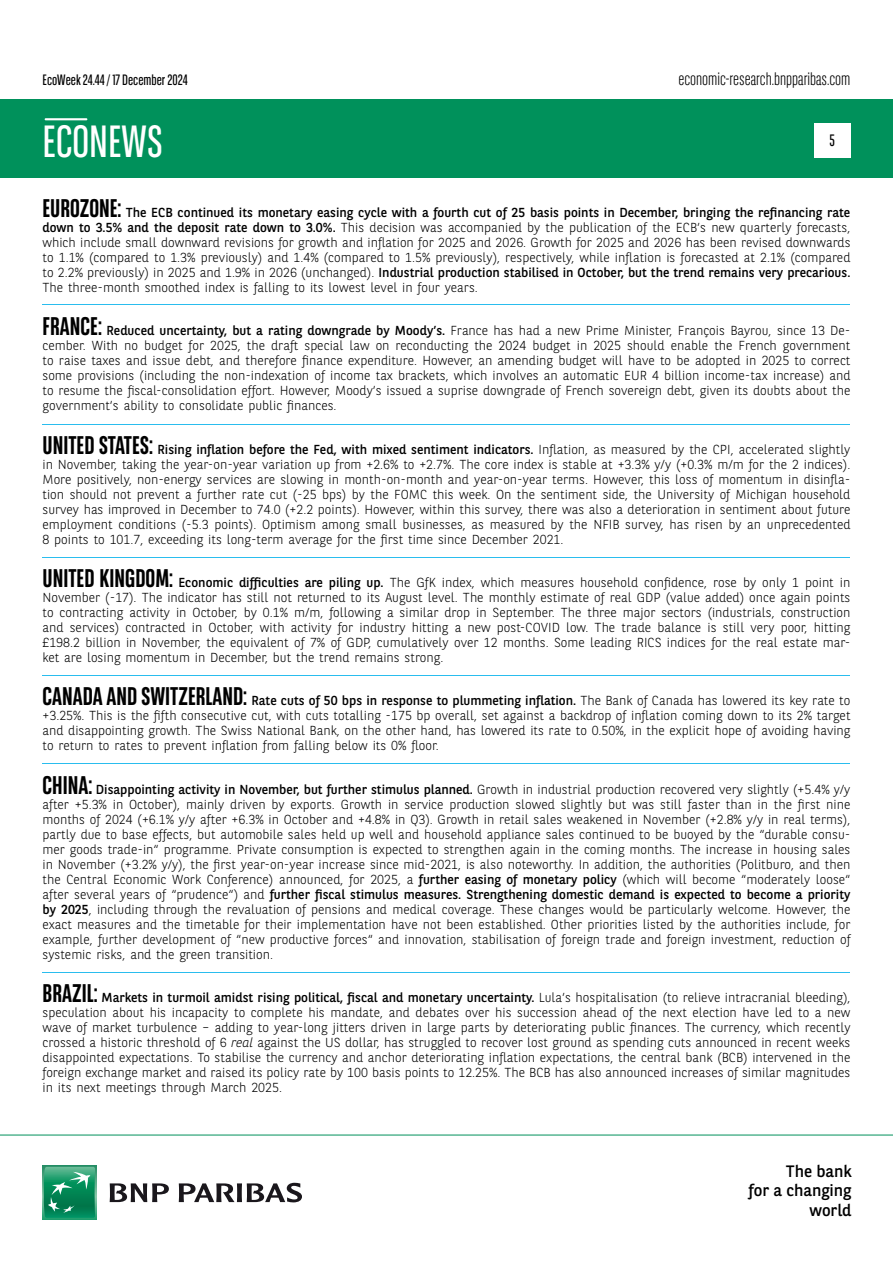
<style>
.page{position:relative;width:893px;height:1263px;background:#fff}
.page>*{position:absolute;margin:0;border:0;box-sizing:border-box;transform-origin:0 0}
.t1{font:45px "BNPP Sans Condensed";color:#fff}
.t2{font:300 18px "BNPP Sans Condensed";color:#000}
.t3{font:16.5px/19.8px "BNPP Sans";color:#000;text-align:right}
.t4{font:16.5px "BNPP Sans Condensed";color:#000}
.t5{font:15px "BNPP Sans Condensed";color:#000}
.t6{font:300 13.05px/15px "BNPP Sans";color:#000;text-align:justify}
.s1{font-family:"BNPP Sans Condensed";font-weight:700;font-size:25.5px}
.s2{font-weight:400}
.s3{font-style:italic}
</style>
<div class="page">
<div style="left:1px;top:99px;width:892px;height:78px;background:#00915b"></div>
<svg style="left:43px;top:1166px;width:53px;height:53px"></svg>
<svg style="left:44px;top:1167px;width:51px;height:51px;background:#26996e"></svg>
<svg style="left:110px;top:1183px;width:59px;height:19px"></svg>
<svg style="left:179px;top:1183px;width:123px;height:19px"></svg>
<hr style="left:0;top:1135px;width:893px;height:1px;background:#00915b">
<div style="left:814px;top:123px;width:36px;height:34px;background:#fff"></div>
<hr style="left:43px;top:972px;width:807px;height:1px;background:#2abdee">
<hr style="left:45px;top:118px;width:42px;height:2px;background:#fff">
<hr style="left:43px;top:763px;width:807px;height:1px;background:#2abdee">
<hr style="left:43px;top:675px;width:807px;height:1px;background:#2abdee">
<hr style="left:43px;top:557px;width:807px;height:1px;background:#2abdee">
<hr style="left:43px;top:424px;width:807px;height:1px;background:#2abdee">
<hr style="left:43px;top:304px;width:807px;height:1px;background:#2abdee">
<p class="t5" style="left:43px;top:70px;width:147px">EcoWeek 24.44 / 17 December 2024</p>
<h2 class="t2" style="left:678px;top:67px;width:174px">economic-research.bnpparibas.com</h2>
<h1 class="t1" style="left:43px;top:113px;width:122px">ECONEWS</h1>
<p class="t4" style="left:829px;top:130px;width:7px">5</p>
<p class="t6" style="left:43px;top:204px;width:809px"><span class="s1">EUROZONE:</span> <span class="s2">The ECB continued its monetary easing cycle with a fourth cut of 25 basis points in December, bringing the refinancing rate down to 3.5% and the deposit rate down to 3.0%.</span> This decision was accompanied by the publication of the ECB’s new quarterly forecasts, which include small downward revisions for growth and inflation for 2025 and 2026. Growth for 2025 and 2026 has been revised downwards to 1.1% (compared to 1.3% previously) and 1.4% (compared to 1.5% previously), respectively, while inflation is forecasted at 2.1% (compared to 2.2% previously) in 2025 and 1.9% in 2026 (unchanged). <span class="s2">Industrial production stabilised in October, but the trend remains very precarious.<br></span>The three-month smoothed index is falling to its lowest level in four years.</p>
<p class="t6" style="left:43px;top:323px;width:809px"><span class="s1">FRANCE:</span> <span class="s2">Reduced uncertainty, but a rating downgrade by Moody’s.</span> France has had a new Prime Minister, François Bayrou, since 13 De&shy;cember. With no budget for 2025, the draft special law on reconducting the 2024 budget in 2025 should enable the French government to raise taxes and issue debt, and therefore finance expenditure. However, an amending budget will have to be adopted in 2025 to correct some provisions (including the non-indexation of income tax brackets, which involves an automatic EUR 4 billion income-tax increase) and to resume the fiscal-consolidation effort. However, Moody’s issued a suprise downgrade of French sovereign debt, given its doubts about the government’s ability to consolidate public finances.</p>
<p class="t6" style="left:43px;top:441px;width:809px"><span class="s1">UNITED STATES:</span> <span class="s2">Rising inflation before the Fed, with mixed sentiment indicators.</span> Inflation, as measured by the CPI, accelerated slightly in November, taking the year-on-year variation up from +2.6% to +2.7%. The core index is stable at +3.3% y/y (+0.3% m/m for the 2 indices).<br>More positively, non-energy services are slowing in month-on-month and year-on-year terms. However, this loss of momentum in disinfla&shy;tion should not prevent a further rate cut (-25 bps) by the FOMC this week. On the sentiment side, the University of Michigan household survey has improved in December to 74.0 (+2.2 points). However, within this survey, there was also a deterioration in sentiment about future employment conditions (-5.3 points). Optimism among small businesses, as measured by the NFIB survey, has risen by an unprecedented 8 points to 101.7, exceeding its long-term average for the first time since December 2021.</p>
<p class="t6" style="left:43px;top:574px;width:809px"><span class="s1">UNITED KINGDOM:</span> <span class="s2">Economic difficulties are piling up.</span> The GfK index, which measures household confidence, rose by only 1 point in November (-17). The indicator has still not returned to its August level. The monthly estimate of real GDP (value added) once again points to contracting activity in October, by 0.1% m/m, following a similar drop in September. The three major sectors (industrials, construction and services) contracted in October, with activity for industry hitting a new post-COVID low. The trade balance is still very poor, hitting £198.2 billion in November, the equivalent of 7% of GDP, cumulatively over 12 months. Some leading RICS indices for the real estate mar&shy;ket are losing momentum in December, but the trend remains strong.</p>
<p class="t6" style="left:43px;top:693px;width:810px"><span class="s1">CANADA AND SWITZERLAND:</span> <span class="s2">Rate cuts of 50 bps in response to plummeting inflation.</span> The Bank of Canada has lowered its key rate to +3.25%. This is the fifth consecutive cut, with cuts totalling -175 bp overall, set against a backdrop of inflation coming down to its 2% target and disappointing growth. The Swiss National Bank, on the other hand, has lowered its rate to 0.50%, in the explicit hope of avoiding having to return to rates to prevent inflation from falling below its 0% floor.</p>
<p class="t6" style="left:43px;top:781px;width:809px"><span class="s1">CHINA:</span> <span class="s2">Disappointing activity in November, but further stimulus planned.</span> Growth in industrial production recovered very slightly (+5.4% y/y after +5.3% in October), mainly driven by exports. Growth in service production slowed slightly but was still faster than in the first nine months of 2024 (+6.1% y/y after +6.3% in October and +4.8% in Q3). Growth in retail sales weakened in November (+2.8% y/y in real terms), partly due to base effects, but automobile sales held up well and household appliance sales continued to be buoyed by the “durable consu&shy;mer goods trade-in“ programme. Private consumption is expected to strengthen again in the coming months. The increase in housing sales in November (+3.2% y/y), the first year-on-year increase since mid-2021, is also noteworthy. In addition, the authorities (Politburo, and then the Central Economic Work Conference) announced, for 2025, a <span class="s2">further easing of monetary policy</span> (which will become “moderately loose“ after several years of “prudence“) and <span class="s2">further fiscal stimulus measures. Strengthening domestic demand is expected to become a priority by 2025</span>, including through the revaluation of pensions and medical coverage. These changes would be particularly welcome. However, the exact measures and the timetable for their implementation have not been established. Other priorities listed by the authorities include, for example, further development of “new productive forces“ and innovation, stabilisation of foreign trade and foreign investment, reduction of systemic risks, and the green transition.</p>
<p class="t6" style="left:43px;top:989px;width:809px"><span class="s1">BRAZIL:</span> <span class="s2">Markets in turmoil amidst rising political, fiscal and monetary uncertainty.</span> Lula’s hospitalisation (to relieve intracranial bleeding), speculation about his incapacity to complete his mandate, and debates over his succession ahead of the next election have led to a new wave of market turbulence – adding to year-long jitters driven in large parts by deteriorating public finances. The currency, which recently crossed a historic threshold of 6 <span class="s3">real</span> against the US dollar, has struggled to recover lost ground as spending cuts announced in recent weeks disappointed expectations. To stabilise the currency and anchor deteriorating inflation expectations, the central bank (BCB) intervened in the foreign exchange market and raised its policy rate by 100 basis points to 12.25%. The BCB has also announced increases of similar magnitudes in its next meetings through March 2025.</p>
<p class="t3" style="left:748px;top:1160px;width:104px">The bank<br>for a changing world</p>
</div>
